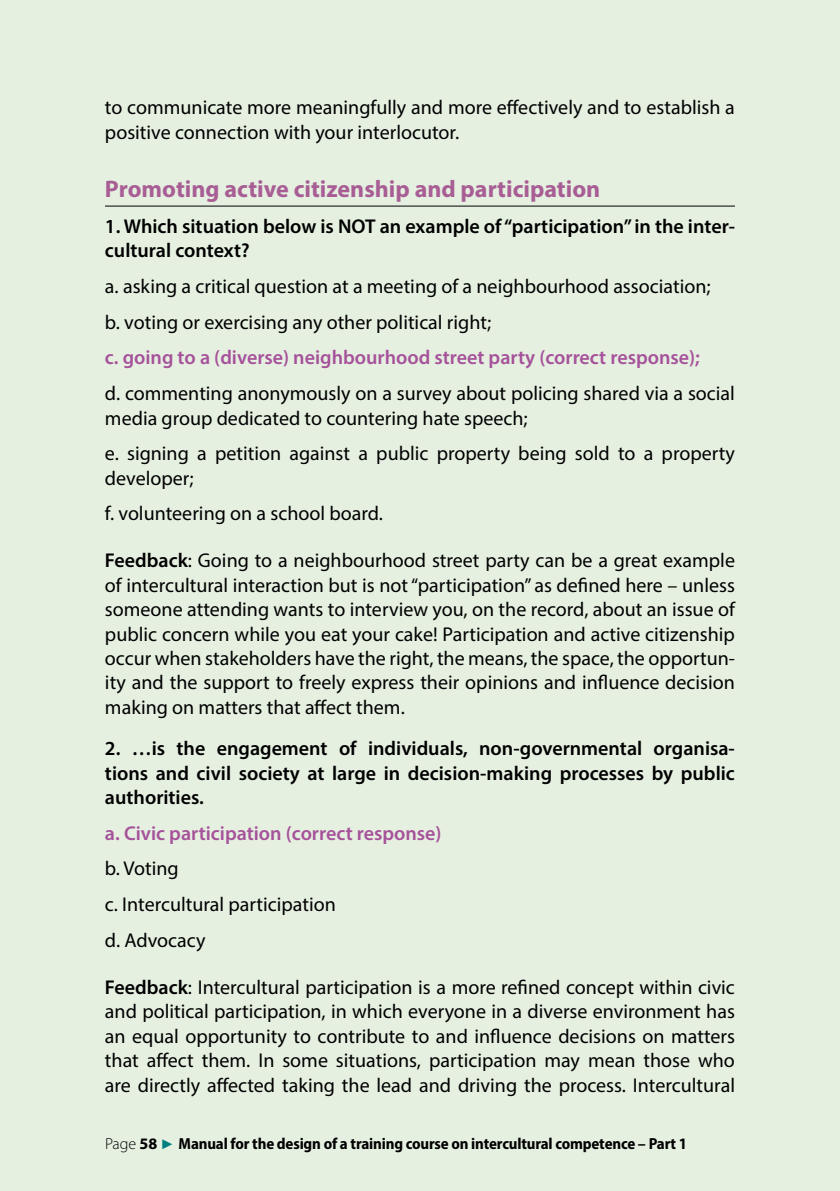
<style>
.page{position:relative;width:840px;height:1191px;background:#fff}
.page>*{position:absolute;margin:0;border:0;box-sizing:border-box;transform-origin:0 0}
.t1{font:700 24px "Myriad Pro";color:#a85e94}
.t2{font:20px/24.4px "Myriad Pro";color:#000}
.t3{font:600 20px/24.4px "Myriad Pro";color:#000}
.t4{font:600 20px "Myriad Pro";color:#a6529a}
.t5{font:700 semi-condensed 16px "Myriad Pro";letter-spacing:-.01em;color:#000}
.s1{font-weight:600}
.s2{font-weight:300;font-stretch:normal}
.s3{font-stretch:normal}
.s4{font-family:"Arial";font-weight:400;font-stretch:normal;font-size:14px;color:#008081}
</style>
<div class="page">
<div style="left:0;top:0;width:839px;height:1191px;background:#e5f0e1"></div>
<hr style="left:105px;top:206px;width:629px;height:1px;background:#000">
<p class="t2" style="left:105px;top:95px;width:631px">to communicate more meaningfully and more effectively and to establish a positive connection with your interlocutor.</p>
<p class="t1" style="left:105px;top:173px;width:496px">Promoting active citizenship and participation</p>
<p class="t3" style="left:105px;top:213px;width:631px">1. Which situation below is NOT an example of “participation” in the inter&shy;cultural context?</p>
<p class="t2" style="left:105px;top:268px;width:606px;line-height:35.8px">a. asking a critical question at a meeting of a neighbourhood association; b. voting or exercising any other political right;</p>
<p class="t4" style="left:105px;top:345px;width:596px">c. going to a (diverse) neighbourhood street party (correct response);</p>
<p class="t2" style="left:105px;top:381px;width:631px">d. commenting anonymously on a survey about policing shared via a social media group dedicated to countering hate speech;</p>
<p class="t2" style="left:105px;top:441px;width:631px">e. signing a petition against a public property being sold to a property developer;</p>
<p class="t2" style="left:105px;top:501px;width:279px">f. volunteering on a school board.</p>
<p class="t2" style="left:105px;top:548px;width:631px;text-align:justify"><span class="s1">Feedback</span>: Going to a neighbourhood street party can be a great example of intercultural interaction but is not “participation” as defined here – unless someone attending wants to interview you, on the record, about an issue of public concern while you eat your cake! Participation and active citizenship occur when stakeholders have the right, the means, the space, the opportun&shy;ity and the support to freely express their opinions and influence decision making on matters that affect them.</p>
<p class="t3" style="left:105px;top:736px;width:631px;text-align:justify">2. …is the engagement of individuals, non-governmental organisa&shy;tions and civil society at large in decision-making processes by public authorities.</p>
<p class="t4" style="left:105px;top:820px;width:338px">a. Civic participation (correct response)</p>
<p class="t2" style="left:105px;top:850px;width:232px;line-height:35.8px">b. Voting<br>c. Intercultural participation d. Advocacy</p>
<p class="t2" style="left:105px;top:974px;width:631px;text-align:justify"><span class="s1">Feedback</span>: Intercultural participation is a more refined concept within civic and political participation, in which everyone in a diverse environment has an equal opportunity to contribute to and influence decisions on matters that affect them. In some situations, participation may mean those who are directly affected taking the lead and driving the process. Intercultural</p>
<p class="t5" style="left:105px;top:1133px;width:583px"><span class="s2">Page</span> <span class="s3">58</span> <span class="s4">►</span> Manual for the design of a training course on intercultural competence – Part 1</p>
</div>
